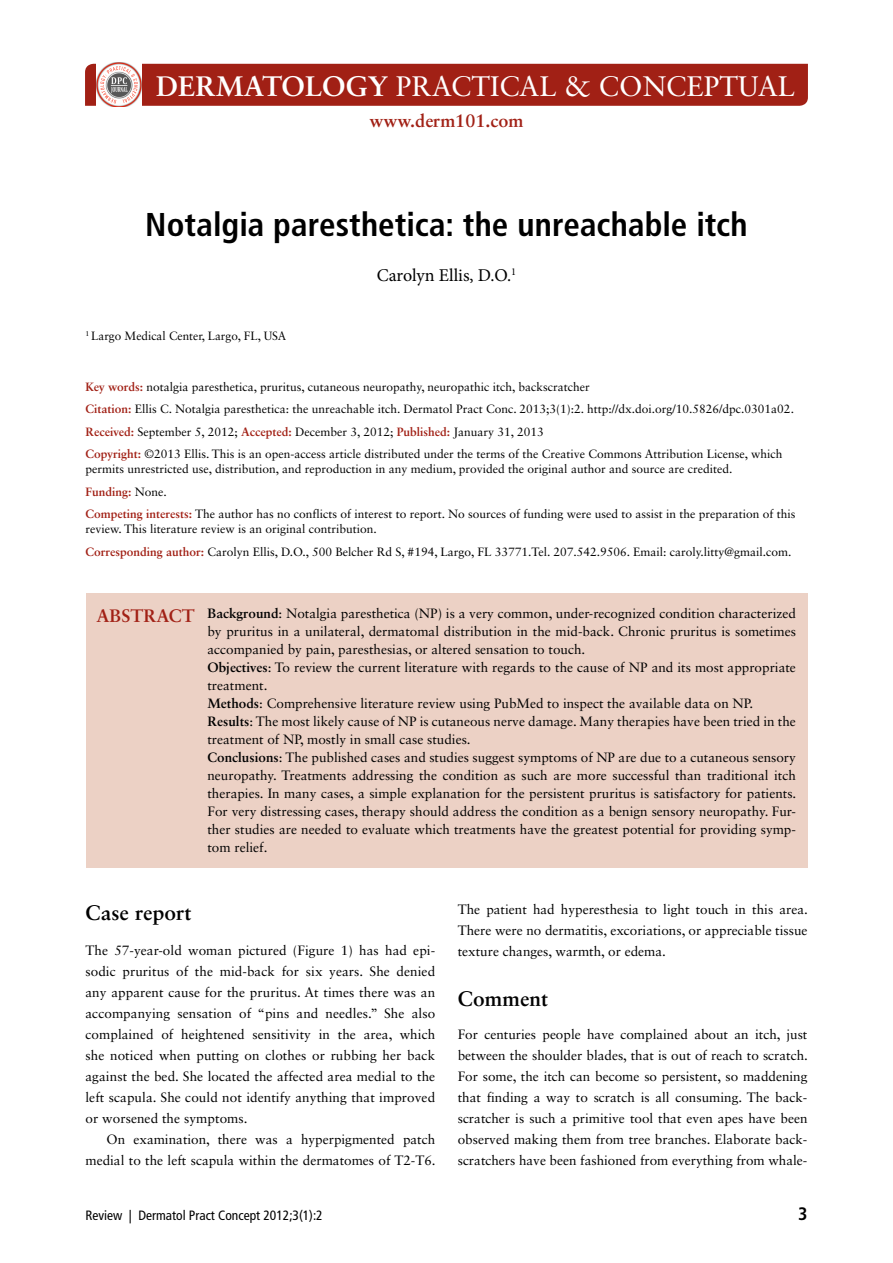
<style>
.page{position:relative;width:893px;height:1263px;background:#fff}
.page>*{position:absolute;margin:0;border:0;box-sizing:border-box;transform-origin:0 0}
.T1{font:700 condensed 33px "Frutiger LT Std";color:#000}
.t1{font:28.2px "Sabon LT Std";color:#fff}
.H1{font:700 21px "Sabon LT Std";letter-spacing:.005em;color:#000}
.ABSTRACT_head{font:700 18px "Sabon LT Std";color:#a12015}
.A{font:18px "Minion Pro";color:#000}
.P{font:700 condensed 18px "Frutiger LT Std";color:#000}
.Abstract_txt{font:13.5px/18px "Sabon LT Std";color:#000;text-align:justify}
.FL{font:13.5px/21px "Sabon LT Std";letter-spacing:.005em;color:#000;text-align:justify}
.P-2{font:13.5px/21px "Sabon LT Std";color:#000;text-align:right}
.P-3{font:condensed 13.5px "Frutiger LT Std";color:#000}
.KeyWords_etc{font:12px/15px "Sabon LT Std";color:#000}
.KeyWords_etc_1st{font:12px "Sabon LT Std";color:#000}
.author_info{font:12px "Sabon LT Std";color:#000}
.KeyWords_etc-2{font:700 12px "Sabon LT Std";color:#a12015}
.s1{font-weight:700}
.s2{font-weight:700;color:#a12015}
.s3{font-weight:400;color:#000}
</style>
<div class="page">
<div style="left:85px;top:64px;width:723px;height:42px;background:#a12015"></div>
<img style="left:96px;top:63px;width:45px;height:44px">
<div style="left:86px;top:593px;width:722px;height:275px;background:#ecd1c5"></div>
<h2 class="t1" style="left:156px;top:69px;width:640px"><span class="s1">DERMATOLOGY</span> PRACTICAL &amp; CONCEPTUAL</h2>
<h3 class="ABSTRACT_head" style="left:370px;top:109px;width:155px">www.derm101.com</h3>
<p class="T1" style="left:145px;top:205px;width:604px">Notalgia paresthetica: the unreachable itch</p>
<p class="A" style="left:377px;top:263px;width:141px">Carolyn Ellis, D.O.<sup>1</sup></p>
<p class="author_info" style="left:86px;top:328px;width:202px"><sup>1</sup> Largo Medical Center, Largo, FL, USA</p>
<p class="KeyWords_etc_1st" style="left:86px;top:379px;width:506px"><span class="s2">Key words:</span> notalgia paresthetica, pruritus, cutaneous neuropathy, neuropathic itch, backscratcher</p>
<p class="KeyWords_etc" style="left:86px;top:401px;width:710px"><span class="s2">Citation:</span> Ellis C. Notalgia paresthetica: the unreachable itch. Dermatol Pract Conc. 2013;3(1):2. http://dx.doi.org/10.5826/dpc.0301a02.</p>
<p class="KeyWords_etc" style="left:86px;top:424px;width:460px"><span class="s2">Received:</span> September 5, 2012; <span class="s2">Accepted:</span> December 3, 2012; <span class="s2">Published:</span> January 31, 2013</p>
<p class="KeyWords_etc" style="left:86px;top:446px;width:698px"><span class="s2">Copyright:</span> ©2013 Ellis. This is an open-access article distributed under the terms of the Creative Commons Attribution License, which permits unrestricted use, distribution, and reproduction in any medium, provided the original author and source are credited.</p>
<p class="KeyWords_etc-2" style="left:86px;top:484px;width:83px">Funding: <span class="s3">None.</span></p>
<p class="KeyWords_etc" style="left:86px;top:506px;width:711px"><span class="s2">Competing interests:</span> The author has no conflicts of interest to report. No sources of funding were used to assist in the preparation of this review. This literature review is an original contribution.</p>
<p class="KeyWords_etc" style="left:86px;top:544px;width:707px"><span class="s2">Corresponding author:</span> Carolyn Ellis, D.O., 500 Belcher Rd S, #194, Largo, FL 33771.Tel. 207.542.9506. Email: caroly.litty@gmail.com.</p>
<p class="ABSTRACT_head" style="left:96px;top:604px;width:100px">ABSTRACT</p>
<p class="Abstract_txt" style="left:207px;top:605px;width:590px"><span class="s1">Background</span>: Notalgia paresthetica (NP) is a very common, under-recognized condition characterized by pruritus in a unilateral, dermatomal distribution in the mid-back. Chronic pruritus is sometimes accompanied by pain, paresthesias, or altered sensation to touch.</p>
<p class="Abstract_txt" style="left:207px;top:659px;width:590px"><span class="s1">Objectives</span>: To review the current literature with regards to the cause of NP and its most appropriate treatment.</p>
<p class="Abstract_txt" style="left:207px;top:695px;width:547px"><span class="s1">Methods</span>: Comprehensive literature review using PubMed to inspect the available data on NP.</p>
<p class="Abstract_txt" style="left:207px;top:713px;width:590px"><span class="s1">Results</span>: The most likely cause of NP is cutaneous nerve damage. Many therapies have been tried in the treatment of NP, mostly in small case studies.</p>
<p class="Abstract_txt" style="left:207px;top:749px;width:590px"><span class="s1">Conclusions</span>: The published cases and studies suggest symptoms of NP are due to a cutaneous sensory neuropathy. Treatments addressing the condition as such are more successful than traditional itch therapies. In many cases, a simple explanation for the persistent pruritus is satisfactory for patients.<br>For very distressing cases, therapy should address the condition as a benign sensory neuropathy. Fur&shy;ther studies are needed to evaluate which treatments have the greatest potential for providing symp&shy;tom relief.</p>
<p class="H1" style="left:86px;top:900px;width:108px">Case report</p>
<p class="FL" style="left:86px;top:939px;width:351px">The 57-year-old woman pictured (Figure 1) has had epi&shy;sodic pruritus of the mid-back for six years. She denied any apparent cause for the pruritus. At times there was an accompanying sensation of “pins and needles.” She also complained of heightened sensitivity in the area, which she noticed when putting on clothes or rubbing her back against the bed. She located the affected area medial to the left scapula. She could not identify anything that improved or worsened the symptoms.</p>
<p class="P-2" style="left:86px;top:1128px;width:352px">On examination, there was a hyperpigmented patch medial to the left scapula within the dermatomes of T2-T6.</p>
<p class="P-2" style="left:458px;top:899px;width:352px;text-align:justify">The patient had hyperesthesia to light touch in this area.<br>There were no dermatitis, excoriations, or appreciable tissue texture changes, warmth, or edema.</p>
<p class="H1" style="left:458px;top:985px;width:92px">Comment</p>
<p class="FL" style="left:458px;top:1023px;width:352px">For centuries people have complained about an itch, just between the shoulder blades, that is out of reach to scratch.<br>For some, the itch can become so persistent, so maddening that finding a way to scratch is all consuming. The back&shy;scratcher is such a primitive tool that even apes have been observed making them from tree branches. Elaborate back&shy;scratchers have been fashioned from everything from whale-</p>
<p class="P-3" style="left:86px;top:1208px;width:239px">Review | Dermatol Pract Concept 2012;3(1):2</p>
<p class="P" style="left:798px;top:1203px;width:11px">3</p>
</div>
